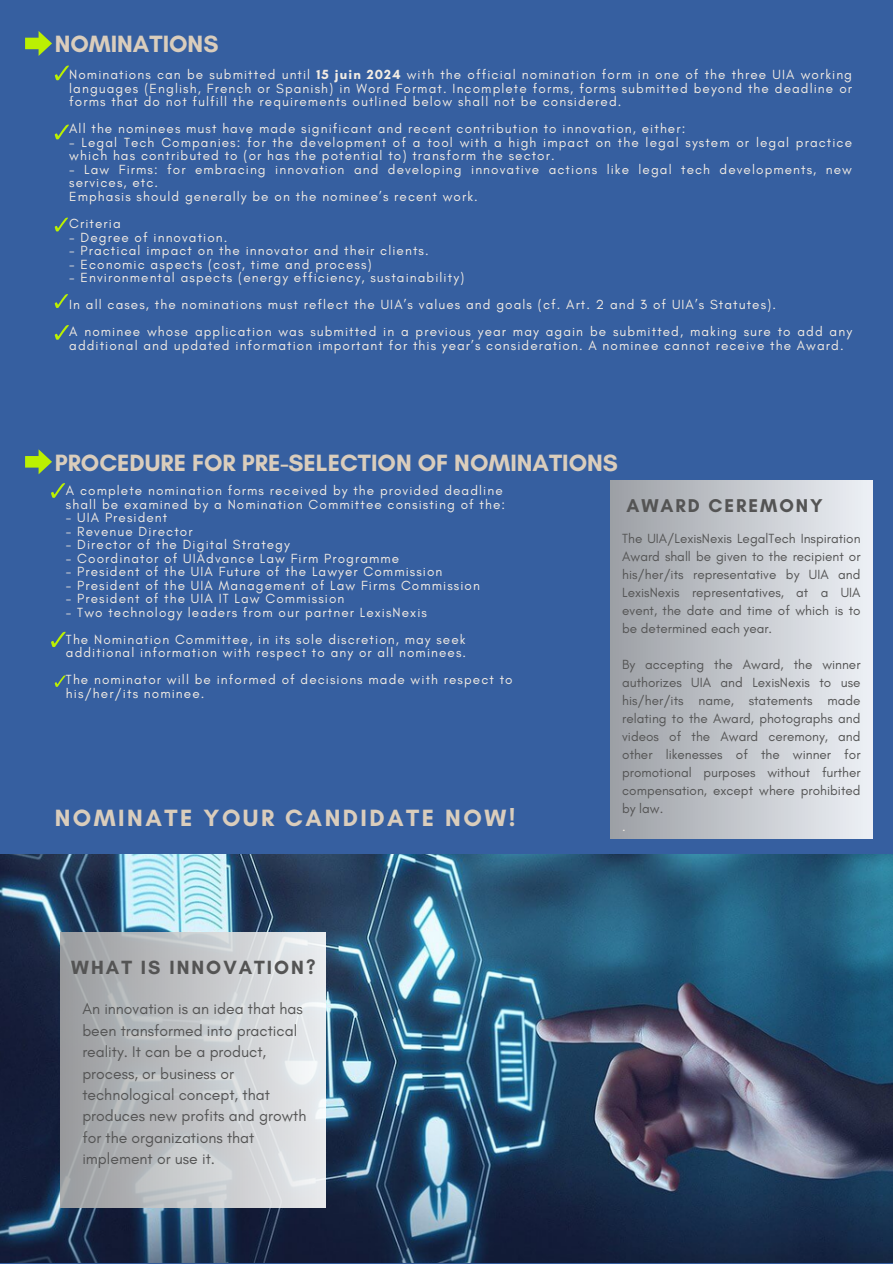
<style>
.page{position:relative;width:893px;height:1264px;background:#fff}
.page>*{position:absolute;margin:0;border:0;box-sizing:border-box;transform-origin:0 0}
.t1{font:700 24px "Glacial Indifference";color:#dacdbc}
.t2{font:700 24px "Glacial Indifference";letter-spacing:.105em;color:#dacdbc}
.t3{font:700 19.5px "Glacial Indifference";letter-spacing:.105em;color:#545454}
.t4{font:700 18.9px "Glacial Indifference";letter-spacing:.105em;color:#545454}
.t5{font:15.75px/21.3px "Glacial Indifference";color:#545454}
.t6{font:13.5px/13.5px "Glacial Indifference";letter-spacing:.08em;color:#f3ece3}
.t7{font:13.5px/18px "Glacial Indifference";color:#545454;text-align:justify}
.s1{font-weight:700}
</style>
<div class="page">
<div style="left:0;top:0;width:892px;height:1263px;background:#365fa0"></div>
<svg style="left:55px;top:65px;width:14px;height:15px"></svg>
<svg style="left:55px;top:124px;width:14px;height:15px"></svg>
<svg style="left:55px;top:217px;width:13px;height:14px"></svg>
<svg style="left:55px;top:294px;width:13px;height:13px"></svg>
<svg style="left:55px;top:325px;width:14px;height:14px"></svg>
<svg style="left:51px;top:483px;width:14px;height:14px"></svg>
<svg style="left:55px;top:675px;width:11px;height:11px"></svg>
<svg style="left:51px;top:631px;width:15px;height:16px"></svg>
<div style="left:610px;top:480px;width:262px;height:358px;background:linear-gradient(to right,#9c9fa5,#edf0f5)"></div>
<img style="left:0;top:854px;width:892px;height:408px">
<svg style="left:61px;top:932px;width:265px;height:275px;background:#c2c5c8"></svg>
<svg style="left:25px;top:449px;width:27px;height:25px"></svg>
<svg style="left:25px;top:31px;width:27px;height:25px"></svg>
<p class="t1" style="left:55px;top:29px;width:165px">NOMINATIONS</p>
<p class="t6" style="left:69px;top:68px;width:784px;text-align:justify">Nominations can be submitted until <span class="s1">15 juin 2024</span> with the official nomination form in one of the three UIA working languages (English, French or Spanish) in Word Format. Incomplete forms, forms submitted beyond the deadline or forms that do not fulfill the requirements outlined below shall not be considered.</p>
<p class="t6" style="left:69px;top:122px;width:617px">All the nominees must have made significant and recent contribution to innovation, either:</p>
<p class="t6" style="left:69px;top:135px;width:784px">- Legal Tech Companies: for the development of a tool with a high impact on the legal system or legal practice which has contributed to (or has the potential to) transform the sector.</p>
<h1 class="t6" style="left:69px;top:162px;width:784px">- Law Firms: for embracing innovation and developing innovative actions like legal tech developments, new services, etc.</h1>
<p class="t6" style="left:69px;top:189px;width:410px">Emphasis should generally be on the nominee’s recent work.</p>
<p class="t6" style="left:69px;top:216px;width:53px">Criteria</p>
<p class="t6" style="left:69px;top:230px;width:160px">- Degree of innovation.</p>
<p class="t6" style="left:69px;top:243px;width:361px">- Practical impact on the innovator and their clients.</p>
<p class="t6" style="left:69px;top:257px;width:304px">- Economic aspects (cost, time and process)</p>
<p class="t6" style="left:69px;top:270px;width:396px">- Environmental aspects (energy efficiency, sustainability)</p>
<p class="t6" style="left:69px;top:297px;width:708px">In all cases, the nominations must reflect the UIA’s values and goals (cf. Art. 2 and 3 of UIA’s Statutes).</p>
<p class="t6" style="left:69px;top:324px;width:784px">A nominee whose application was submitted in a previous year may again be submitted, making sure to add any additional and updated information important for this year’s consideration. A nominee cannot receive the Award.</p>
<p class="t1" style="left:55px;top:447px;width:565px">PROCEDURE FOR PRE-SELECTION OF NOMINATIONS</p>
<p class="t6" style="left:66px;top:483px;width:438px">A complete nomination forms received by the provided deadline</p>
<p class="t6" style="left:66px;top:497px;width:440px">shall be examined by a Nomination Committee consisting of the:</p>
<p class="t6" style="left:66px;top:510px;width:103px">- UIA President</p>
<p class="t6" style="left:66px;top:524px;width:128px">- Revenue Director</p>
<p class="t6" style="left:66px;top:537px;width:225px">- Director of the Digital Strategy</p>
<p class="t6" style="left:66px;top:551px;width:335px">- Coordinator of UIAdvance Law Firm Programme</p>
<p class="t6" style="left:66px;top:564px;width:378px">- President of the UIA Future of the Lawyer Commission</p>
<p class="t6" style="left:66px;top:578px;width:415px">- President of the UIA Management of Law Firms Commission</p>
<p class="t6" style="left:66px;top:591px;width:280px">- President of the UIA IT Law Commission</p>
<p class="t6" style="left:66px;top:605px;width:362px">- Two technology leaders from our partner LexisNexis</p>
<p class="t6" style="left:66px;top:632px;width:401px">The Nomination Committee, in its sole discretion, may seek</p>
<p class="t6" style="left:66px;top:645px;width:401px">additional information with respect to any or all nominees.</p>
<p class="t6" style="left:66px;top:672px;width:448px">The nominator will be informed of decisions made with respect to his/her/its nominee.</p>
<p class="t2" style="left:55px;top:802px;width:462px">NOMINATE YOUR CANDIDATE NOW!</p>
<p class="t3" style="left:71px;top:955px;width:246px">WHAT IS INNOVATION?</p>
<p class="t5" style="left:82px;top:998px;width:225px">An innovation is an idea that has been transformed into practical reality. It can be a product, process, or business or technological concept, that produces new profits and growth for the organizations that implement or use it.</p>
<h1 class="t4" style="left:626px;top:494px;width:198px">AWARD CEREMONY</h1>
<p class="t7" style="left:622px;top:529px;width:240px">The UIA/LexisNexis LegalTech Inspiration Award shall be given to the recipient or his/her/its representative by UIA and LexisNexis representatives, at a UIA event, the date and time of which is to be determined each year.</p>
<p class="t7" style="left:622px;top:655px;width:240px">By accepting the Award, the winner authorizes UIA and LexisNexis to use his/her/its name, statements made relating to the Award, photographs and videos of the Award ceremony, and other likenesses of the winner for promotional purposes without further compensation, except where prohibited by law.</p>
<p class="t6" style="left:622px;top:819px;width:5px">.</p>
</div>
